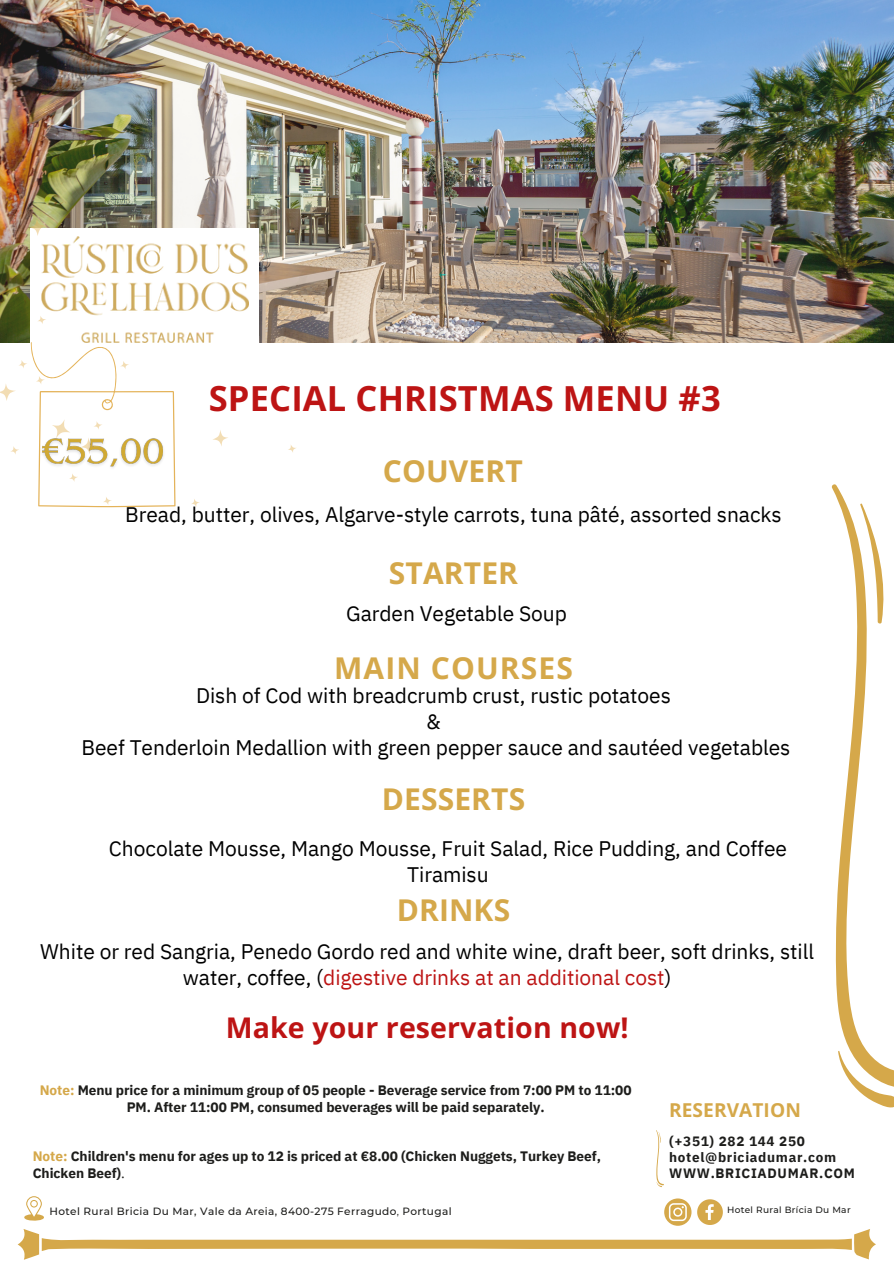
<style>
.page{position:relative;width:894px;height:1264px;background:#fff}
.page>*{position:absolute;margin:0;border:0;box-sizing:border-box;transform-origin:0 0}
.t1{font:700 34.5px "Open Sans";letter-spacing:.005em;color:#bd1414}
.t2{font:700 30px "Open Sans";letter-spacing:.005em;color:#d5a84a}
.t3{font:700 30px "Open Sans";letter-spacing:.035em;color:#d5a84a}
.t4{font:700 28.5px "Open Sans";letter-spacing:.005em;color:#bd1414}
.t5{font:21px/25.8px "IBM Plex Sans";letter-spacing:-.005em;color:#000;text-align:center}
.t6{font:700 19.05px "Open Sans";letter-spacing:.005em;color:#d5a84a}
.t7{font:700 13.65px/16.8px "IBM Plex Sans";letter-spacing:-.005em;color:#1d1d1b;text-align:center}
.t8{font:700 13.5px/15.8px "IBM Plex Sans";letter-spacing:.05em;color:#1d1d1b}
.t9{font:500 10.5px "Montserrat";letter-spacing:.035em;color:#1d1d1b}
.t10{font:500 9px "Montserrat";letter-spacing:.035em;color:#1d1d1b}
.s1{color:#bd1414}
.s2{color:#d5a84a}
.s3{font-weight:400}
</style>
<div class="page">
<img style="left:0;top:0;width:893px;height:342px">
<svg style="left:831px;top:484px;width:62px;height:624px"></svg>
<div style="left:31px;top:228px;width:228px;height:228px;background:#fff"></div>
<svg style="left:656px;top:1130px;width:8px;height:57px"></svg>
<svg style="left:18px;top:1196px;width:857px;height:63px"></svg>
<img style="left:41px;top:236px;width:207px;height:106px">
<svg style="left:28px;top:218px;width:19px;height:18px"></svg>
<svg style="left:38px;top:316px;width:8px;height:8px"></svg>
<svg style="left:191px;top:499px;width:9px;height:8px"></svg>
<svg style="left:288px;top:445px;width:8px;height:7px"></svg>
<svg style="left:213px;top:430px;width:15px;height:16px"></svg>
<svg style="left:0;top:342px;width:175px;height:165px"></svg>
<img style="left:37px;top:434px;width:131px;height:40px">
<p class="t1" style="left:209px;top:374px;width:513px">SPECIAL CHRISTMAS MENU #3</p>
<p class="t2" style="left:383px;top:450px;width:141px">COUVERT</p>
<p class="t5" style="left:125px;top:501px;width:658px">Bread, butter, olives, Algarve-style carrots, tuna pâté, assorted snacks</p>
<p class="t2" style="left:389px;top:552px;width:131px">STARTER</p>
<p class="t5" style="left:346px;top:600px;width:222px">Garden Vegetable Soup</p>
<p class="t3" style="left:334px;top:646px;width:240px">MAIN COURSES</p>
<p class="t5" style="left:196px;top:682px;width:476px">Dish of Cod with breadcrumb crust, rustic potatoes</p>
<p class="t5" style="left:426px;top:708px;width:16px">&amp;</p>
<p class="t5" style="left:81px;top:734px;width:710px">Beef Tenderloin Medallion with green pepper sauce and sautéed vegetables</p>
<p class="t2" style="left:381px;top:777px;width:145px">DESSERTS</p>
<p class="t5" style="left:109px;top:835px;width:679px">Chocolate Mousse, Mango Mousse, Fruit Salad, Rice Pudding, and Coffee<br>Tiramisu</p>
<p class="t2" style="left:396px;top:889px;width:115px">DRINKS</p>
<p class="t5" style="left:40px;top:938px;width:775px">White or red Sangria, Penedo Gordo red and white wine, draft beer, soft drinks, still water, coffee, (<span class="s1">digestive drinks at an additional cost</span>)</p>
<p class="t4" style="left:226px;top:1007px;width:404px">Make your reservation now!</p>
<p class="t7" style="left:40px;top:1081px;width:593px"><span class="s2">Note:</span> Menu price for a minimum group of 05 people - Beverage service from 7:00 PM to 11:00<br>PM. After 11:00 PM, consumed beverages will be paid separately.</p>
<p class="t7" style="left:33px;top:1147px;width:569px;text-align:left"><span class="s2">Note:</span> Children's menu for ages up to 12 is priced at €8.00 (Chicken Nuggets, Turkey Beef,<br>Chicken Beef)<span class="s3">.</span></p>
<p class="t6" style="left:669px;top:1096px;width:133px">RESERVATION</p>
<p class="t8" style="left:669px;top:1133px;width:187px">(+351) 282 144 250 hotel@briciadumar.com<br>WWW.BRICIADUMAR.COM</p>
<p class="t9" style="left:50px;top:1205px;width:403px">Hotel Rural Bricia Du Mar, Vale da Areia, 8400-275 Ferragudo<span class="s3">,</span> Portugal</p>
<p class="t10" style="left:727px;top:1203px;width:125px">Hotel Rural Brícia Du Mar</p>
</div>
